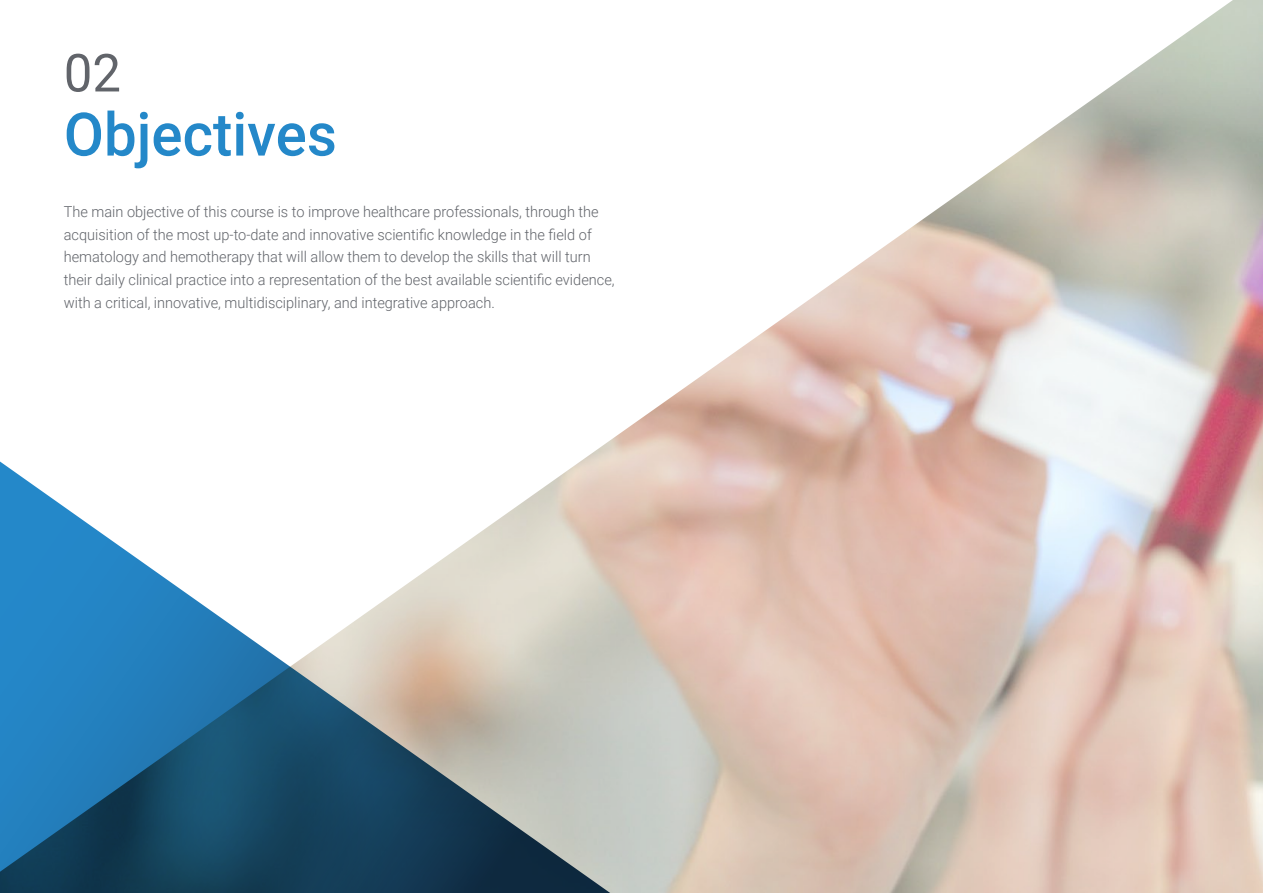
<style>
.page{position:relative;width:1263px;height:893px;background:#fff}
.page>*{position:absolute;margin:0;border:0;box-sizing:border-box;transform-origin:0 0}
.t1{font:500 60px "Roboto";color:#2488c9}
.t2{font:52.5px "Roboto";color:#61646a}
.t3{font:300 15px/22.5px "Roboto";color:#61646a}
</style>
<div class="page">
<img style="left:602px;top:0;width:661px;height:893px">
<svg style="left:0;top:446px;width:640px;height:447px"></svg>
<h2 class="t2" style="left:64px;top:36px;width:59px">02</h2>
<h1 class="t1" style="left:64px;top:92px;width:275px">Objectives</h1>
<p class="t3" style="left:64px;top:200px;width:552px">The main objective of this course is to improve healthcare professionals, through the acquisition of the most up-to-date and innovative scientific knowledge in the field of hematology and hemotherapy that will allow them to develop the skills that will turn their daily clinical practice into a representation of the best available scientific evidence, with a critical, innovative, multidisciplinary, and integrative approach.</p>
</div>
